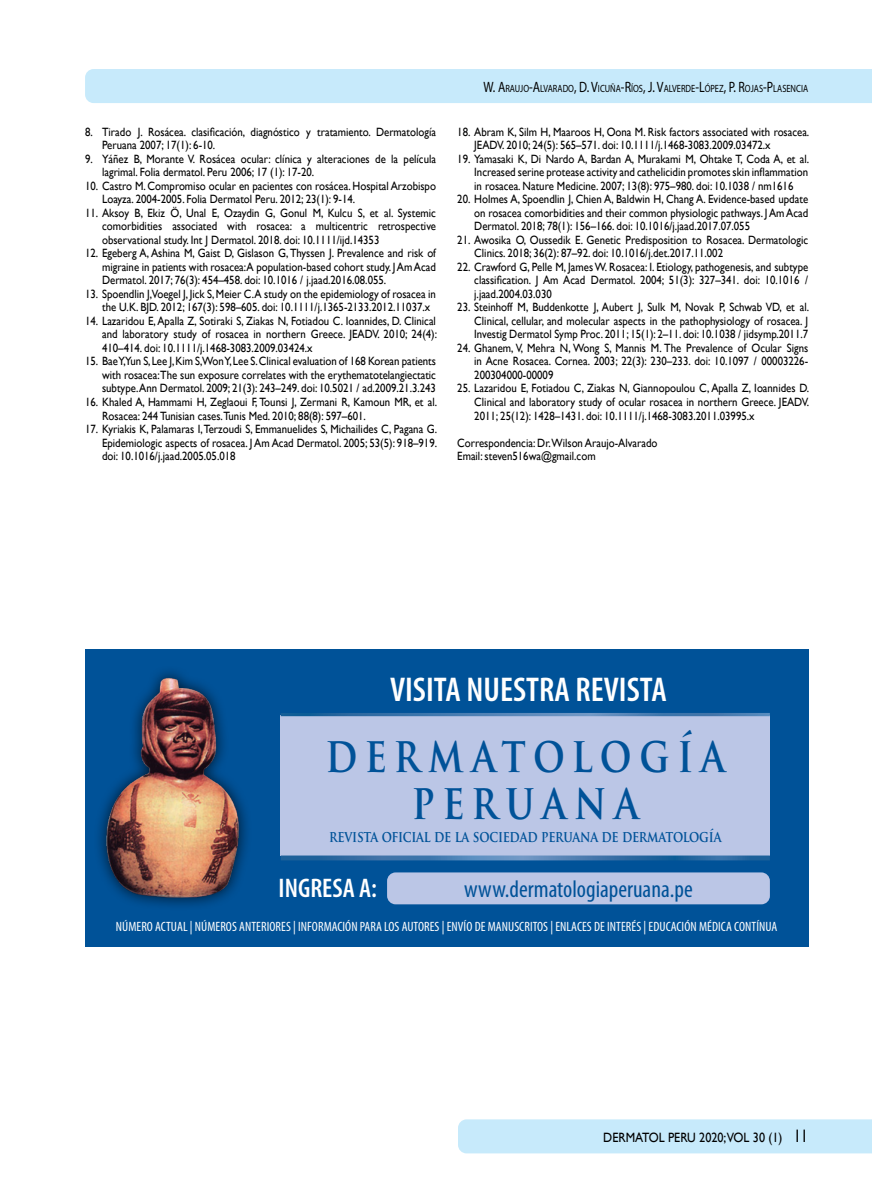
<style>
.page{position:relative;width:872px;height:1191px;background:#fff}
.page>*{position:absolute;margin:0;border:0;box-sizing:border-box;transform-origin:0 0}
.t1{font:700 48.3px/47.1px "Trajan Pro";letter-spacing:.195em;color:#005298;text-align:center;scale:.8 1}
.t2{font:600 condensed 34.5px "Myriad Pro";color:#fff}
.t3{font:600 condensed 27px "Myriad Pro";color:#fff}
.t4{font:condensed 24px "Myriad Pro";color:#005298}
.t5{font:700 15.6px "Trajan Pro";letter-spacing:-.015em;color:#005298;scale:.8 1}
.t6{font:condensed 13.5px "Myriad Pro";letter-spacing:.005em;color:#fff}
.t7{font:13.5px "Gill Sans";color:#000;scale:.9 1}
.t8{font:12px/13.5px "Gill Sans";color:#000;text-align:justify;scale:.9 1}
.t9{font:10.5px "Myriad Pro";color:#000;scale:.8 1}
.s1{font-size:15px}
.s2{font-size:18px}
</style>
<div class="page">
<div style="left:85px;top:69px;width:787px;height:34px;background:#c7eafb"></div>
<div style="left:458px;top:1119px;width:414px;height:34px;background:#c7eafb"></div>
<div style="left:85px;top:648px;width:723px;height:298px;background:#005298"></div>
<div style="left:281px;top:714px;width:489px;height:141px;background:#bbc6e6"></div>
<div style="left:387px;top:872px;width:383px;height:32px;background:#bbc6e6;border-radius:9px"></div>
<svg style="left:281px;top:855px;width:489px;height:5px;background:#497cb0"></svg>
<hr style="left:281px;top:713px;width:489px;height:3px;background:#fff">
<img style="left:103px;top:671px;width:139px;height:233px">
<p class="t8" style="left:102px;top:125px;width:372px;text-indent:-17px">8. Tirado J. Rosácea. clasificación, diagnóstico y tratamiento. Dermatología<br>Peruana 2007; 17(1): 6-10.</p>
<p class="t8" style="left:102px;top:152px;width:372px;text-indent:-17px">9. Yáñez B, Morante V. Rosácea ocular: clínica y alteraciones de la película lagrimal. Folia dermatol. Peru 2006; 17 (1): 17-20.</p>
<p class="t8" style="left:102px;top:179px;width:372px;text-indent:-17px">10. Castro M. Compromiso ocular en pacientes con rosácea. Hospital Arzobispo<br>Loayza. 2004-2005. Folia Dermatol Peru. 2012; 23(1): 9-14.</p>
<p class="t8" style="left:102px;top:206px;width:372px;text-indent:-17px">11. Aksoy B, Ekiz Ö, Unal E, Ozaydin G, Gonul M, Kulcu S, et al. Systemic comorbidities associated with rosacea: a multicentric retrospective observational study. Int J Dermatol. 2018. doi: 10.1111/ijd.14353</p>
<p class="t8" style="left:102px;top:246px;width:372px;text-indent:-17px">12. Egeberg A, Ashina M, Gaist D, Gislason G, Thyssen J. Prevalence and risk of migraine in patients with rosacea:A population-based cohort study. J Am Acad Dermatol. 2017; 76(3): 454–458. doi: 10.1016 / j.jaad.2016.08.055.</p>
<p class="t8" style="left:102px;top:287px;width:372px;text-indent:-17px">13. Spoendlin J,Voegel J, Jick S, Meier C.A study on the epidemiology of rosacea in the U.K. BJD. 2012; 167(3): 598–605. doi: 10.1111/j.1365-2133.2012.11037.x</p>
<p class="t8" style="left:102px;top:314px;width:374px;text-indent:-17px">14. Lazaridou E, Apalla Z, Sotiraki S, Ziakas N, Fotiadou C. Ioannides, D. Clinical and laboratory study of rosacea in northern Greece. JEADV. 2010; 24(4):<br>410–414. doi: 10.1111/j.1468-3083.2009.03424.x</p>
<p class="t8" style="left:102px;top:354px;width:372px;text-indent:-17px">15. Bae Y,Yun S, Lee J, Kim S,Won Y, Lee S. Clinical evaluation of 168 Korean patients with rosacea:The sun exposure correlates with the erythematotelangiectatic subtype.Ann Dermatol. 2009; 21(3): 243–249. doi: 10.5021 / ad.2009.21.3.243</p>
<p class="t8" style="left:102px;top:395px;width:374px;text-indent:-17px">16. Khaled A, Hammami H, Zeglaoui F, Tounsi J, Zermani R, Kamoun MR, et al.<br>Rosacea: 244 Tunisian cases.Tunis Med. 2010; 88(8): 597–601.</p>
<p class="t8" style="left:102px;top:422px;width:374px;text-indent:-17px">17. Kyriakis K, Palamaras I, Terzoudi S, Emmanuelides S, Michailides C, Pagana G.<br>Epidemiologic aspects of rosacea. J Am Acad Dermatol. 2005; 53(5): 918–919. doi: 10.1016/j.jaad.2005.05.018</p>
<p class="t9" style="left:483px;top:82px;width:407px"><span class="s1">W. A</span>RAUJO<span class="s1">-A</span>LVARADO<span class="s1">, D. V</span>ICUÑA<span class="s1">-R</span>ÍOS<span class="s1">, J. V</span>ALVERDE<span class="s1">-L</span>ÓPEZ<span class="s1">, P. R</span>OJAS<span class="s1">-P</span> LASENCIA</p>
<p class="t8" style="left:474px;top:125px;width:374px;text-indent:-17px">18. Abram K, Silm H, Maaroos H, Oona M. Risk factors associated with rosacea.<br>JEADV. 2010; 24(5): 565–571. doi: 10.1111/j.1468-3083.2009.03472.x</p>
<p class="t8" style="left:474px;top:152px;width:374px;text-indent:-17px">19. Yamasaki K, Di Nardo A, Bardan A, Murakami M, Ohtake T, Coda A, et al.<br>Increased serine protease activity and cathelicidin promotes skin inflammation in rosacea. Nature Medicine. 2007; 13(8): 975–980. doi: 10.1038 / nm1616</p>
<p class="t8" style="left:474px;top:192px;width:372px;text-indent:-17px">20. Holmes A, Spoendlin J, Chien A, Baldwin H, Chang A. Evidence-based update on rosacea comorbidities and their common physiologic pathways. J Am Acad Dermatol. 2018; 78(1): 156–166. doi: 10.1016/j.jaad.2017.07.055</p>
<p class="t8" style="left:474px;top:233px;width:372px;text-indent:-17px">21. Awosika O, Oussedik E. Genetic Predisposition to Rosacea. Dermatologic<br>Clinics. 2018; 36(2): 87–92. doi: 10.1016/j.det.2017.11.002</p>
<p class="t8" style="left:474px;top:260px;width:372px;text-indent:-17px">22. Crawford G, Pelle M, James W. Rosacea: I. Etiology, pathogenesis, and subtype classification. J Am Acad Dermatol. 2004; 51(3): 327–341. doi: 10.1016 / j.jaad.2004.03.030</p>
<p class="t8" style="left:474px;top:300px;width:374px;text-indent:-17px">23. Steinhoff M, Buddenkotte J, Aubert J, Sulk M, Novak P, Schwab VD, et al.<br>Clinical, cellular, and molecular aspects in the pathophysiology of rosacea. J Investig Dermatol Symp Proc. 2011; 15(1): 2–11. doi: 10.1038 / jidsymp.2011.7</p>
<p class="t8" style="left:474px;top:341px;width:372px;text-indent:-17px">24. Ghanem, V, Mehra N, Wong S, Mannis M. The Prevalence of Ocular Signs in Acne Rosacea. Cornea. 2003; 22(3): 230–233. doi: 10.1097 / 00003226- 200304000-00009</p>
<p class="t8" style="left:474px;top:381px;width:374px;text-indent:-17px">25. Lazaridou E, Fotiadou C, Ziakas N, Giannopoulou C, Apalla Z, Ioannides D.<br>Clinical and laboratory study of ocular rosacea in northern Greece. JEADV.<br>2011; 25(12): 1428–1431. doi: 10.1111/j.1468-3083.2011.03995.x</p>
<p class="t8" style="left:457px;top:435px;width:224px">Correspondencia: Dr.Wilson Araujo-Alvarado<br>Email: steven516wa@gmail.com</p>
<h2 class="t2" style="left:390px;top:670px;width:278px">VISITA NUESTRA REVISTA</h2>
<h1 class="t1" style="left:325px;top:732px;width:501px">DERMATOLOGÍA<br>PERUANA</h1>
<h3 class="t5" style="left:329px;top:827px;width:492px">REVISTA OFICIAL DE LA SOCIEDAD PERUANA DE DERMATOLOGÍA</h3>
<h3 class="t4" style="left:464px;top:874px;width:230px">www.dermatologiaperuana.pe</h3>
<h3 class="t3" style="left:279px;top:873px;width:100px">INGRESA A:</h3>
<p class="t6" style="left:116px;top:918px;width:663px">NÚMERO ACTUAL | NÚMEROS ANTERIORES | INFORMACIÓN PARA LOS AUTORES | ENVÍO DE MANUSCRITOS | ENLACES DE INTERÉS | EDUCACIÓN MÉDICA CONTÍNUA</p>
<p class="t7" style="left:603px;top:1129px;width:229px">DERMATOL PERU 2020;VOL 30 (1) <span class="s2">11</span></p>
</div>
